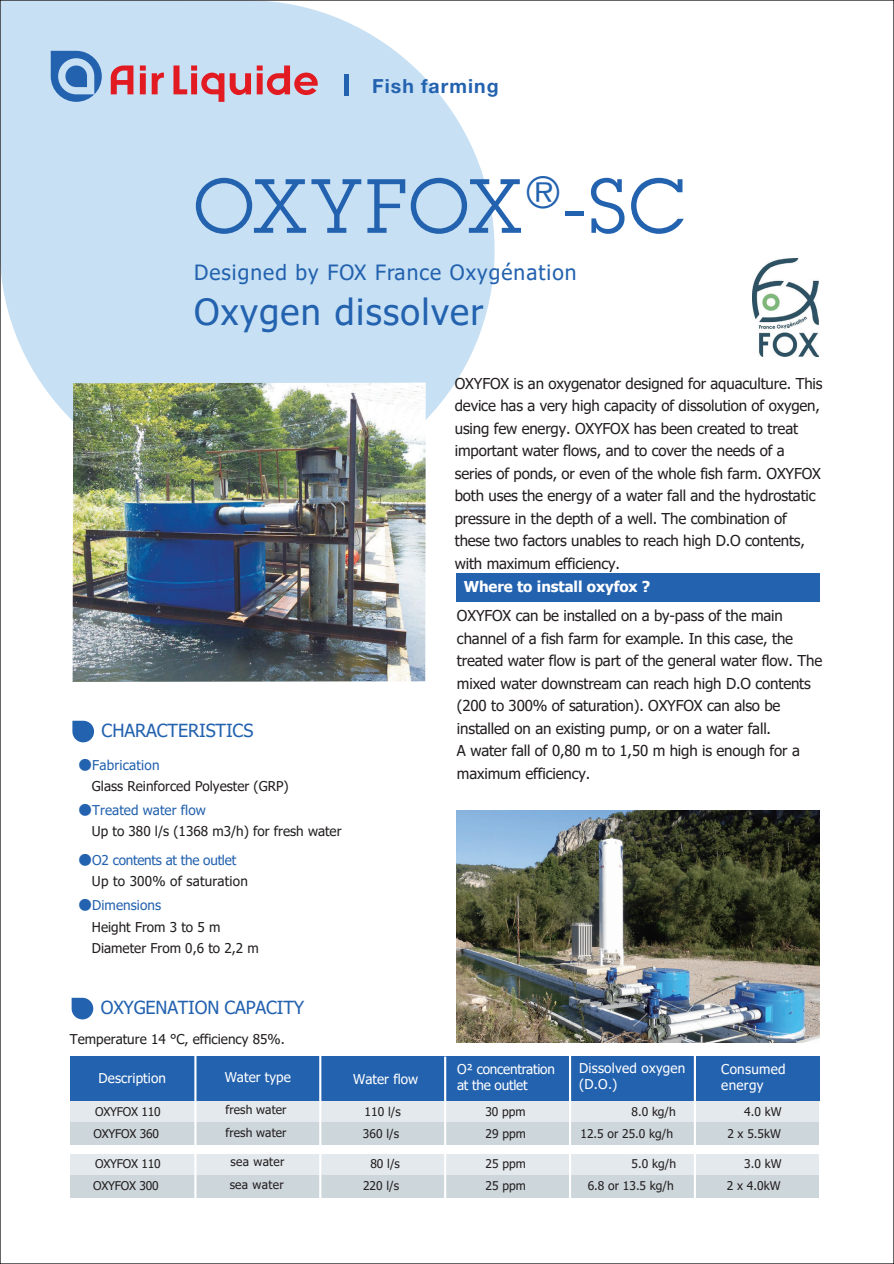
<style>
.page{position:relative;width:894px;height:1264px;background:#fff}
.page>*{position:absolute;margin:0;border:0;box-sizing:border-box;transform-origin:0 0}
.t1{font:75px "Lubalin Graph";letter-spacing:.025em;color:#2362af}
.t2{font:36px "Tahoma";letter-spacing:.035em;color:#2362af}
.t3{font:21px "Tahoma";letter-spacing:.05em;color:#2362af}
.t4{font:700 19.5px "Helvetica Neue";letter-spacing:.055em;color:#2362af}
.t5{font:18px "Tahoma";letter-spacing:-.01em;color:#2362af}
.t6{font:15px/22.5px "Tahoma";letter-spacing:-.01em;color:#231f20}
.t7{font:700 15px "Tahoma";letter-spacing:-.005em;color:#fff}
.t8{font:13.5px/20.7px "Tahoma";color:#231f20}
.t9{font:13.5px/16.2px "Tahoma";letter-spacing:.005em;color:#fff}
.t10{font:13.5px/20.7px "Tahoma";letter-spacing:-.015em;color:#2362af}
.t11{font:13.5px/16.2px "Tahoma";letter-spacing:-.015em;color:#fff}
.t12{font:12px/21.8px "Tahoma";color:#231f20;text-align:right}
.t13{font:12px/21.8px "Tahoma";letter-spacing:-.02em;color:#231f20}
.t14{font:12px/22.6px "Tahoma";letter-spacing:.025em;color:#231f20}
.s1{font-family:"Hiragino UD Sans Std W4";color:#2362af}
.s2{color:#2362af}
.s3{font-family:"Hiragino UD Sans Std W4"}
.s4{color:#231f20}
</style>
<div class="page">
<svg style="left:2px;top:2px;width:492px;height:492px;fill:#c7e0f3"></svg>
<div style="left:456px;top:573px;width:363px;height:28px;background:#2362af"></div>
<hr style="left:344px;top:74px;width:4px;height:22px;background:#2362af">
<div style="left:71px;top:1101px;width:747px;height:43px;background:#e3e9ec"></div>
<div style="left:71px;top:1153px;width:747px;height:44px;background:#e3e9ec"></div>
<div style="left:71px;top:1121px;width:747px;height:23px;background:#cdd6db"></div>
<div style="left:71px;top:1175px;width:747px;height:22px;background:#cdd6db"></div>
<div style="left:71px;top:1056px;width:748px;height:45px;background:#2362af"></div>
<hr style="left:194px;top:1055px;width:2px;height:143px;background:#fff">
<hr style="left:319px;top:1055px;width:2px;height:143px;background:#fff">
<hr style="left:444px;top:1056px;width:2px;height:143px;background:#fff">
<hr style="left:569px;top:1055px;width:2px;height:143px;background:#fff">
<hr style="left:693px;top:1055px;width:2px;height:144px;background:#fff">
<img style="left:73px;top:382px;width:352px;height:300px">
<img style="left:456px;top:810px;width:363px;height:232px">
<svg style="left:51px;top:51px;width:51px;height:51px;background:#6a98cc"></svg>
<svg style="left:152px;top:73px;width:12px;height:21px"></svg>
<svg style="left:140px;top:65px;width:6px;height:29px"></svg>
<svg style="left:111px;top:65px;width:22px;height:29px"></svg>
<svg style="left:230px;top:73px;width:21px;height:22px"></svg>
<svg style="left:173px;top:65px;width:51px;height:37px;background:#d193a1"></svg>
<svg style="left:257px;top:65px;width:60px;height:30px;background:#d38391"></svg>
<svg style="left:72px;top:997px;width:21px;height:22px"></svg>
<svg style="left:72px;top:720px;width:22px;height:22px"></svg>
<img style="left:752px;top:259px;width:66px;height:98px">
<h3 class="t4" style="left:372px;top:74px;width:128px">Fish farming</h3>
<h1 class="t1" style="left:194px;top:159px;width:492px">OXYFOX<sup>®</sup>-SC</h1>
<h3 class="t3" style="left:194px;top:258px;width:384px">Designed by FOX France Oxygénation</h3>
<h2 class="t2" style="left:194px;top:288px;width:291px">Oxygen dissolver</h2>
<p class="t6" style="left:454px;top:372px;width:369px">OXYFOX is an oxygenator designed for aquaculture. This device has a very high capacity of dissolution of oxygen, using few energy. OXYFOX has been created to treat important water flows, and to cover the needs of a series of ponds, or even of the whole fish farm. OXYFOX both uses the energy of a water fall and the hydrostatic pressure in the depth of a well. The combination of these two factors unables to reach high D.O contents, with maximum efficiency.</p>
<p class="t5" style="left:102px;top:718px;width:153px">CHARACTERISTICS</p>
<p class="t8" style="left:92px;top:755px;width:198px;text-indent:-14px"><span class="s1">●</span><span class="s2">Fabrication<br></span>Glass Reinforced Polyester (GRP)</p>
<p class="t8" style="left:92px;top:800px;width:251px;text-indent:-14px"><span class="s1">●</span><span class="s2">Treated water flow<br></span>Up to 380 l/s (1368 m3/h) for fresh water</p>
<p class="t10" style="left:92px;top:850px;width:157px;text-indent:-14px"><span class="s3">●</span>O2 contents at the outlet<br><span class="s4">Up to 300% of saturation</span></p>
<p class="t8" style="left:92px;top:894px;width:168px;line-height:21.6px;text-indent:-13px"><span class="s1">●</span><span class="s2">Dimensions<br></span>Height From 3 to 5 m<br>Diameter From 0,6 to 2,2 m</p>
<p class="t5" style="left:101px;top:995px;width:205px">OXYGENATION CAPACITY</p>
<p class="t8" style="left:70px;top:1029px;width:216px">Temperature 14 °C, efficiency 85%.</p>
<p class="t7" style="left:463px;top:576px;width:188px">Where to install oxyfox ?</p>
<p class="t6" style="left:457px;top:605px;width:366px">OXYFOX can be installed on a by-pass of the main channel of a fish farm for example. In this case, the treated water flow is part of the general water flow. The mixed water downstream can reach high D.O contents (200 to 300% of saturation). OXYFOX can also be installed on an existing pump, or on a water fall.<br>A water fall of 0,80 m to 1,50 m high is enough for a maximum efficiency.</p>
<p class="t9" style="left:353px;top:1071px;width:67px">Water flow</p>
<p class="t9" style="left:579px;top:1060px;width:108px">Dissolved oxygen (D.O.)</p>
<p class="t9" style="left:721px;top:1061px;width:66px">Consumed energy</p>
<p class="t9" style="left:98px;top:1070px;width:69px">Description</p>
<p class="t11" style="left:457px;top:1061px;width:99px">O² concentration at the outlet</p>
<p class="t9" style="left:225px;top:1069px;width:68px">Water type</p>
<p class="t13" style="left:93px;top:1101px;width:69px">OXYFOX 110<br>OXYFOX 360</p>
<p class="t13" style="left:93px;top:1153px;width:69px">OXYFOX 110<br>OXYFOX 300</p>
<p class="t12" style="left:225px;top:1099px;width:62px;line-height:22.6px;text-align:left">fresh water fresh water</p>
<p class="t14" style="left:229px;top:1150px;width:56px">sea water sea water</p>
<p class="t12" style="left:363px;top:1101px;width:39px;text-align:left">110 l/s<br>360 l/s</p>
<p class="t12" style="left:363px;top:1153px;width:38px">80 l/s<br>220 l/s</p>
<p class="t12" style="left:485px;top:1101px;width:42px;text-align:left">30 ppm<br>29 ppm</p>
<p class="t12" style="left:485px;top:1153px;width:42px;text-align:left">25 ppm<br>25 ppm</p>
<p class="t12" style="left:580px;top:1101px;width:97px">8.0 kg/h<br>12.5 or 25.0 kg/h</p>
<p class="t12" style="left:587px;top:1153px;width:90px">5.0 kg/h<br>6.8 or 13.5 kg/h</p>
<p class="t12" style="left:727px;top:1101px;width:56px">4.0 kW<br>2 x 5.5kW</p>
<p class="t12" style="left:726px;top:1153px;width:56px">3.0 kW<br>2 x 4.0kW</p>
</div>
